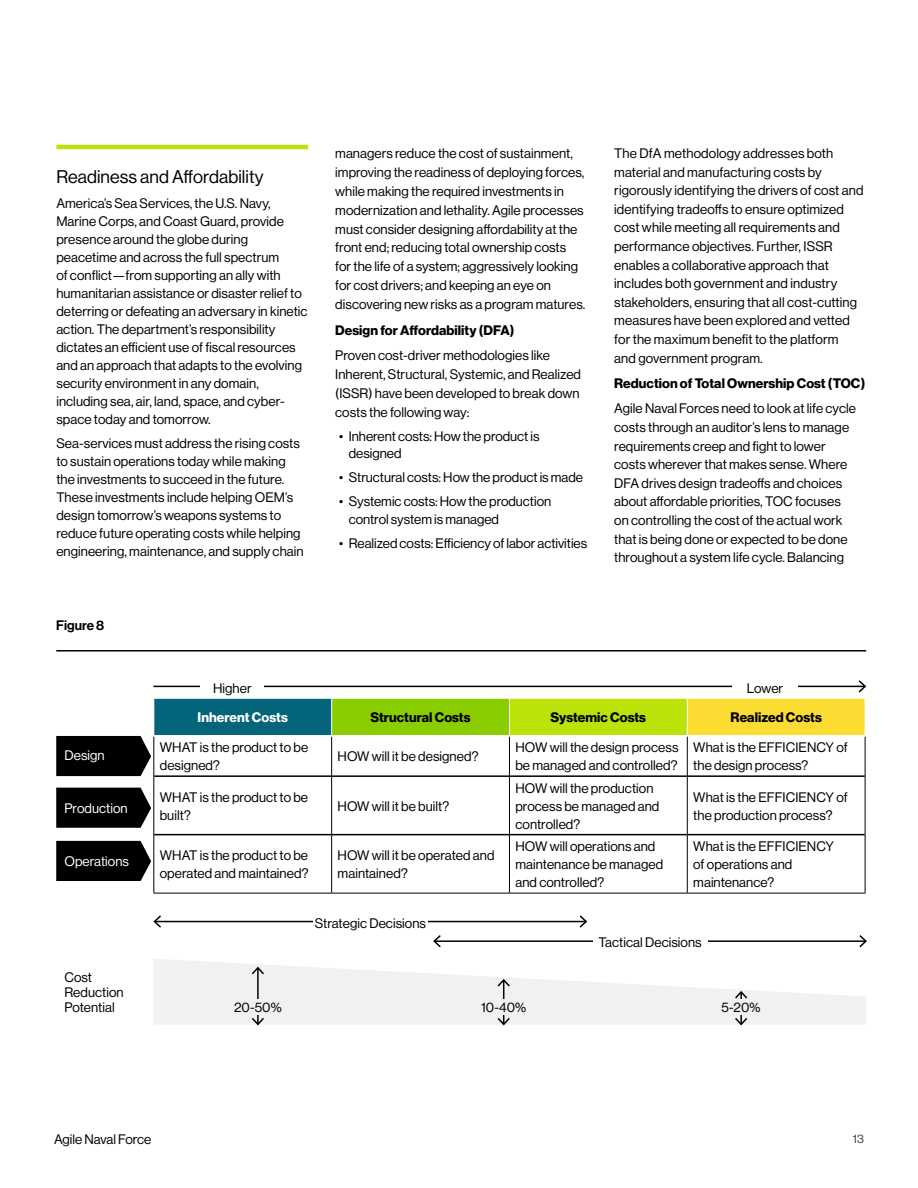
<style>
.page{position:relative;width:918px;height:1188px;background:#fff}
.page>*{position:absolute;margin:0;border:0;box-sizing:border-box;transform-origin:0 0}
.t1{font:18px "N Haas Grotesk DS Pro 55 Rg";letter-spacing:.005em;color:#000}
.t2{font:13.5px/18px "N Haas Grotesk DS Pro 55 Rg";letter-spacing:.005em;color:#000}
.t3{font:13.5px "N Haas Grotesk DS Pro 75 Bd";letter-spacing:.005em;color:#000}
.t4{font:13.5px "N Haas Grotesk DS Pro 55 Rg";letter-spacing:.005em;color:#fff}
.t5{font:13.5px "N Haas Grotesk DS Pro 75 Bd";letter-spacing:.005em;color:#fff}
.t6{font:13.5px "N Haas Grotesk DS Pro 65 Md";color:#000}
.t7{font:12px "N Haas Grotesk DS Pro 55 Rg";color:#3b3b3b}
</style>
<div class="page">
<svg style="left:154px;top:959px;width:712px;height:65px;fill:#f1f1f2"></svg>
<svg style="left:56px;top:736px;width:95px;height:40px;background:#0e0e0e"></svg>
<svg style="left:56px;top:788px;width:95px;height:40px;background:#0f0f0f"></svg>
<svg style="left:56px;top:841px;width:95px;height:40px;background:#0e0e0e"></svg>
<hr style="left:56px;top:650px;width:810px;height:2px;background:#000">
<hr style="left:56px;top:145px;width:252px;height:4px;background:#bae30a">
<div style="left:154px;top:698px;width:178px;height:38px;background:#03647a"></div>
<div style="left:332px;top:698px;width:177px;height:38px;background:#8acd00"></div>
<div style="left:509px;top:698px;width:178px;height:38px;background:#bae30a"></div>
<div style="left:687px;top:698px;width:178px;height:38px;background:#fadc33"></div>
<hr style="left:154px;top:775px;width:177px;height:2px;background:#000">
<hr style="left:332px;top:775px;width:177px;height:2px;background:#000">
<hr style="left:510px;top:775px;width:177px;height:2px;background:#000">
<hr style="left:688px;top:775px;width:177px;height:2px;background:#000">
<hr style="left:154px;top:834px;width:177px;height:1px;background:#000">
<hr style="left:332px;top:834px;width:177px;height:1px;background:#000">
<hr style="left:510px;top:834px;width:177px;height:1px;background:#000">
<hr style="left:688px;top:834px;width:177px;height:1px;background:#000">
<hr style="left:153px;top:736px;width:1px;height:40px;background:#000">
<hr style="left:331px;top:736px;width:1px;height:40px;background:#000">
<hr style="left:509px;top:736px;width:1px;height:40px;background:#000">
<hr style="left:687px;top:736px;width:1px;height:40px;background:#000">
<hr style="left:865px;top:736px;width:1px;height:40px;background:#000">
<hr style="left:153px;top:776px;width:1px;height:59px;background:#000">
<hr style="left:331px;top:776px;width:1px;height:59px;background:#000">
<hr style="left:509px;top:776px;width:1px;height:59px;background:#000">
<hr style="left:687px;top:776px;width:1px;height:59px;background:#000">
<hr style="left:865px;top:776px;width:1px;height:59px;background:#000">
<hr style="left:153px;top:835px;width:1px;height:58px;background:#000">
<hr style="left:331px;top:835px;width:1px;height:58px;background:#000">
<hr style="left:509px;top:835px;width:1px;height:58px;background:#000">
<hr style="left:687px;top:835px;width:1px;height:58px;background:#000">
<hr style="left:865px;top:835px;width:1px;height:58px;background:#000">
<hr style="left:153px;top:893px;width:179px;height:1px;background:#000">
<hr style="left:332px;top:893px;width:177px;height:1px;background:#000">
<hr style="left:509px;top:893px;width:178px;height:1px;background:#000">
<hr style="left:687px;top:893px;width:178px;height:1px;background:#000">
<hr style="left:153px;top:698px;width:179px;height:1px;background:#fff">
<hr style="left:332px;top:698px;width:177px;height:1px;background:#fff">
<hr style="left:331px;top:699px;width:1px;height:36px;background:#fff">
<hr style="left:509px;top:698px;width:178px;height:1px;background:#fff">
<hr style="left:509px;top:699px;width:1px;height:36px;background:#fff">
<hr style="left:687px;top:698px;width:178px;height:1px;background:#fff">
<hr style="left:687px;top:699px;width:1px;height:36px;background:#fff">
<hr style="left:153px;top:735px;width:179px;height:1px;background:#fff">
<hr style="left:332px;top:735px;width:177px;height:1px;background:#fff">
<hr style="left:509px;top:735px;width:178px;height:1px;background:#fff">
<hr style="left:687px;top:735px;width:178px;height:1px;background:#fff">
<hr style="left:153px;top:686px;width:712px;height:1px;background:#000">
<svg style="left:857px;top:680px;width:10px;height:13px"></svg>
<hr style="left:155px;top:921px;width:431px;height:1px;background:#000">
<svg style="left:153px;top:915px;width:10px;height:13px"></svg>
<svg style="left:578px;top:915px;width:10px;height:13px"></svg>
<hr style="left:434px;top:940px;width:432px;height:2px;background:#000">
<svg style="left:433px;top:935px;width:9px;height:13px"></svg>
<svg style="left:858px;top:935px;width:9px;height:13px"></svg>
<hr style="left:257px;top:968px;width:2px;height:56px;background:#000">
<svg style="left:250px;top:966px;width:16px;height:10px"></svg>
<svg style="left:250px;top:1016px;width:16px;height:10px"></svg>
<hr style="left:503px;top:980px;width:1px;height:44px;background:#000">
<svg style="left:496px;top:978px;width:15px;height:10px"></svg>
<svg style="left:496px;top:1016px;width:15px;height:10px"></svg>
<hr style="left:740px;top:992px;width:2px;height:32px;background:#000">
<svg style="left:733px;top:990px;width:16px;height:9px"></svg>
<svg style="left:733px;top:1016px;width:16px;height:10px"></svg>
<div style="left:201px;top:682px;width:63px;height:12px;background:#fff"></div>
<div style="left:234px;top:999px;width:48px;height:16px;background:#f1f1f2"></div>
<div style="left:480px;top:999px;width:48px;height:16px;background:#f1f1f2"></div>
<div style="left:717px;top:999px;width:48px;height:16px;background:#f1f1f2"></div>
<div style="left:593px;top:937px;width:114px;height:21px;background:#fff"></div>
<div style="left:313px;top:917px;width:115px;height:21px;background:#fff"></div>
<div style="left:732px;top:682px;width:66px;height:12px;background:#fff"></div>
<h1 class="t1" style="left:56px;top:166px;width:209px">Readiness and Affordability</h1>
<p class="t2" style="left:56px;top:194px;width:253px">America’s Sea Services, the U.S. Navy, Marine Corps, and Coast Guard, provide presence around the globe during peacetime and across the full spectrum<br>of conflict—from supporting an ally with humanitarian assistance or disaster relief to deterring or defeating an adversary in kinetic action. The department’s responsibility dictates an efficient use of fiscal resources and an approach that adapts to the evolving security environment in any domain, including sea, air, land, space, and cyber&shy;space today and tomorrow.</p>
<p class="t2" style="left:56px;top:435px;width:249px">Sea-services must address the rising costs to sustain operations today while making the investments to succeed in the future.<br>These investments include helping OEM’s design tomorrow’s weapons systems to reduce future operating costs while helping engineering, maintenance, and supply chain</p>
<p class="t6" style="left:56px;top:617px;width:50px">Figure 8</p>
<p class="t2" style="left:213px;top:679px;width:40px">Higher</p>
<p class="t2" style="left:335px;top:144px;width:252px;line-height:18.9px">managers reduce the cost of sustainment, improving the readiness of deploying forces, while making the required investments in modernization and lethality. Agile processes must consider designing affordability at the front end; reducing total ownership costs for the life of a system; aggressively looking for cost drivers; and keeping an eye on discovering new risks as a program matures.</p>
<p class="t3" style="left:335px;top:322px;width:181px">Design for Affordability (DFA)</p>
<p class="t2" style="left:335px;top:346px;width:247px;line-height:18.9px">Proven cost-driver methodologies like Inherent, Structural, Systemic, and Realized (ISSR) have been developed to break down costs the following way:</p>
<p class="t2" style="left:349px;top:427px;width:192px;line-height:17.4px;text-indent:-10px">• Inherent costs: How the product is designed</p>
<p class="t2" style="left:339px;top:469px;width:246px">• Structural costs: How the product is made</p>
<p class="t2" style="left:349px;top:493px;width:204px;line-height:17.4px;text-indent:-10px">• Systemic costs: How the production control system is managed</p>
<p class="t2" style="left:339px;top:534px;width:250px">• Realized costs: Efficiency of labor activities</p>
<p class="t2" style="left:614px;top:144px;width:251px;line-height:18.6px">The DfA methodology addresses both material and manufacturing costs by rigorously identifying the drivers of cost and identifying tradeoffs to ensure optimized cost while meeting all requirements and performance objectives. Further, ISSR enables a collaborative approach that includes both government and industry stakeholders, ensuring that all cost-cutting measures have been explored and vetted for the maximum benefit to the platform and government program.</p>
<p class="t3" style="left:614px;top:375px;width:253px">Reduction of Total Ownership Cost (TOC)</p>
<p class="t2" style="left:614px;top:399px;width:243px;line-height:18.6px">Agile Naval Forces need to look at life cycle costs through an auditor’s lens to manage requirements creep and fight to lower costs wherever that makes sense. Where DFA drives design tradeoffs and choices about affordable priorities, TOC focuses on controlling the cost of the actual work that is being done or expected to be done throughout a system life cycle. Balancing</p>
<p class="t2" style="left:747px;top:679px;width:38px">Lower</p>
<p class="t4" style="left:64px;top:748px;width:42px">Design</p>
<p class="t4" style="left:64px;top:801px;width:65px">Production</p>
<p class="t4" style="left:64px;top:854px;width:66px">Operations</p>
<p class="t2" style="left:64px;top:970px;width:61px;line-height:15px">Cost<br>Reduction<br>Potential</p>
<p class="t5" style="left:198px;top:710px;width:92px">Inherent Costs</p>
<p class="t3" style="left:370px;top:710px;width:102px">Structural Costs</p>
<p class="t3" style="left:551px;top:710px;width:97px">Systemic Costs</p>
<p class="t3" style="left:731px;top:710px;width:93px">Realized Costs</p>
<p class="t2" style="left:160px;top:739px;width:150px">WHAT is the product to be designed?</p>
<p class="t2" style="left:338px;top:748px;width:142px">HOW will it be designed?</p>
<p class="t2" style="left:515px;top:739px;width:164px">HOW will the design process be managed and controlled?</p>
<p class="t2" style="left:693px;top:739px;width:156px">What is the EFFICIENCY of the design process?</p>
<p class="t2" style="left:160px;top:788px;width:150px">WHAT is the product to be built?</p>
<p class="t2" style="left:338px;top:797px;width:113px">HOW will it be built?</p>
<p class="t2" style="left:515px;top:779px;width:145px">HOW will the production process be managed and controlled?</p>
<p class="t2" style="left:693px;top:788px;width:156px">What is the EFFICIENCY of the production process?</p>
<p class="t2" style="left:160px;top:846px;width:150px">WHAT is the product to be operated and maintained?</p>
<p class="t2" style="left:338px;top:846px;width:158px">HOW will it be operated and maintained?</p>
<p class="t2" style="left:515px;top:837px;width:149px">HOW will operations and maintenance be managed and controlled?</p>
<p class="t2" style="left:693px;top:837px;width:142px">What is the EFFICIENCY of operations and maintenance?</p>
<p class="t2" style="left:315px;top:914px;width:113px">Strategic Decisions</p>
<p class="t2" style="left:598px;top:934px;width:105px">Tactical Decisions</p>
<p class="t2" style="left:234px;top:999px;width:49px">20-50%</p>
<p class="t2" style="left:481px;top:999px;width:47px">10-40%</p>
<p class="t2" style="left:722px;top:999px;width:41px">5-20%</p>
<p class="t2" style="left:54px;top:1131px;width:99px">Agile Naval Force</p>
<p class="t7" style="left:853px;top:1132px;width:13px">13</p>
</div>
